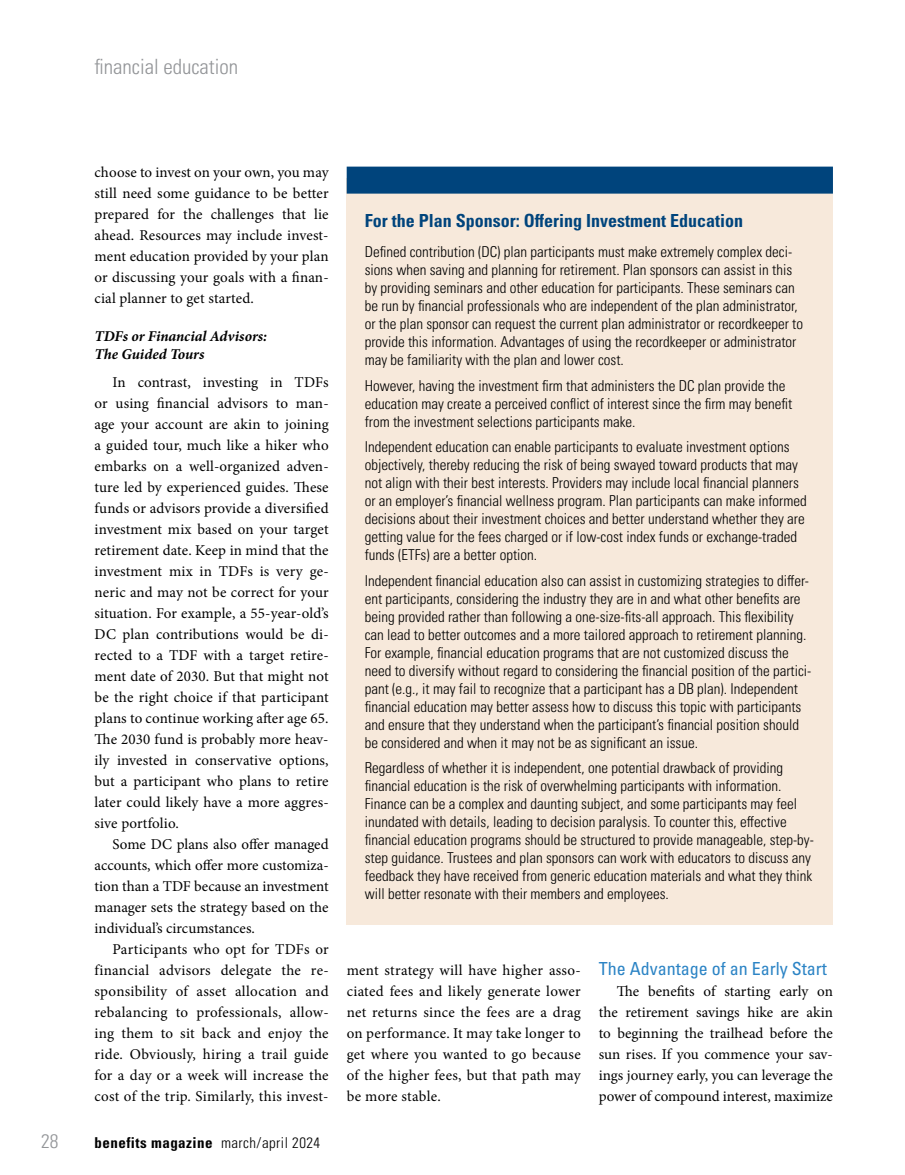
<style>
.page{position:relative;width:905px;height:1175px;background:#fff}
.page>*{position:absolute;margin:0;border:0;box-sizing:border-box;transform-origin:0 0}
.t1{font:300 condensed 21px "Univers LT Pro";color:#939598}
.t2{font:300 condensed 19.5px "Univers LT Pro";color:#939598}
.t3{font:700 condensed 18px "Univers LT Pro";color:#00447c}
.t4{font:condensed 18px "Univers LT Pro";color:#2c84c5}
.t5{font:300 condensed 15px/18px "Univers LT Pro";color:#000}
.t6{font:15px/21px "Minion Pro";letter-spacing:.005em;color:#000;text-align:justify}
.t7{font:italic 700 15px/18px "Minion Pro";letter-spacing:-.005em;color:#000}
.t8{font:700 condensed 15px "Univers LT Pro";letter-spacing:.03em;color:#000}
.s1{font-weight:300}
</style>
<div class="page">
<div style="left:346px;top:179px;width:486px;height:745px;background:#f7e9db"></div>
<div style="left:346px;top:167px;width:486px;height:27px;background:#00447c"></div>
<h1 class="t1" style="left:94px;top:52px;width:145px">financial education</h1>
<p class="t6" style="left:94px;top:162px;width:236px">choose to invest on your own, you may still need some guidance to be better prepared for the challenges that lie ahead. Resources may include invest&shy;ment education provided by your plan or discussing your goals with a finan&shy;cial planner to get started.</p>
<p class="t7" style="left:94px;top:326px;width:174px">TDFs or Financial Advisors:<br>The Guided Tours</p>
<p class="t6" style="left:94px;top:372px;width:236px;text-indent:18px">In contrast, investing in TDFs or using financial advisors to man&shy;age your account are akin to joining a guided tour, much like a hiker who embarks on a well-organized adven&shy;ture led by experienced guides. These funds or advisors provide a diversified investment mix based on your target retirement date. Keep in mind that the investment mix in TDFs is very ge&shy;neric and may not be correct for your situation. For example, a 55-year-old’s DC plan contributions would be di&shy;rected to a TDF with a target retire&shy;ment date of 2030. But that might not be the right choice if that participant plans to continue working after age 65.<br>The 2030 fund is probably more heav&shy;ily invested in conservative options, but a participant who plans to retire later could likely have a more aggres&shy;sive portfolio.</p>
<p class="t6" style="left:94px;top:834px;width:236px;text-indent:18px">Some DC plans also offer managed accounts, which offer more customiza&shy;tion than a TDF because an investment manager sets the strategy based on the individual’s circumstances.</p>
<p class="t6" style="left:94px;top:939px;width:236px;text-indent:18px">Participants who opt for TDFs or financial advisors delegate the re&shy;sponsibility of asset allocation and rebalancing to professionals, allow&shy;ing them to sit back and enjoy the ride. Obviously, hiring a trail guide for a day or a week will increase the cost of the trip. Similarly, this invest-</p>
<h2 class="t2" style="left:41px;top:1128px;width:19px">28</h2>
<p class="t8" style="left:94px;top:1133px;width:227px">benefits magazine <span class="s1">march/april 2024</span></p>
<p class="t3" style="left:364px;top:209px;width:380px">For the Plan Sponsor: Offering Investment Education</p>
<p class="t5" style="left:364px;top:242px;width:440px">Defined contribution (DC) plan participants must make extremely complex deci&shy;sions when saving and planning for retirement. Plan sponsors can assist in this by providing seminars and other education for participants. These seminars can be run by financial professionals who are independent of the plan administrator, or the plan sponsor can request the current plan administrator or recordkeeper to provide this information. Advantages of using the recordkeeper or administrator may be familiarity with the plan and lower cost.</p>
<p class="t5" style="left:364px;top:375px;width:429px">However, having the investment firm that administers the DC plan provide the education may create a perceived conflict of interest since the firm may benefit from the investment selections participants make.</p>
<p class="t5" style="left:364px;top:437px;width:443px">Independent education can enable participants to evaluate investment options objectively, thereby reducing the risk of being swayed toward products that may not align with their best interests. Providers may include local financial planners or an employer’s financial wellness program. Plan participants can make informed decisions about their investment choices and better understand whether they are getting value for the fees charged or if low-cost index funds or exchange-traded funds (ETFs) are a better option.</p>
<p class="t5" style="left:364px;top:570px;width:448px">Independent financial education also can assist in customizing strategies to differ&shy;ent participants, considering the industry they are in and what other benefits are being provided rather than following a one-size-fits-all approach. This flexibility can lead to better outcomes and a more tailored approach to retirement planning.<br>For example, financial education programs that are not customized discuss the need to diversify without regard to considering the financial position of the partici&shy;pant (e.g., it may fail to recognize that a participant has a DB plan). Independent financial education may better assess how to discuss this topic with participants and ensure that they understand when the participant’s financial position should be considered and when it may not be as significant an issue.</p>
<p class="t5" style="left:364px;top:758px;width:450px">Regardless of whether it is independent, one potential drawback of providing financial education is the risk of overwhelming participants with information.<br>Finance can be a complex and daunting subject, and some participants may feel inundated with details, leading to decision paralysis. To counter this, effective financial education programs should be structured to provide manageable, step-by&shy;step guidance. Trustees and plan sponsors can work with educators to discuss any feedback they have received from generic education materials and what they think will better resonate with their members and employees.</p>
<p class="t6" style="left:346px;top:960px;width:236px">ment strategy will have higher asso&shy;ciated fees and likely generate lower net returns since the fees are a drag on performance. It may take longer to get where you wanted to go because of the higher fees, but that path may be more stable.</p>
<p class="t4" style="left:598px;top:957px;width:229px">The Advantage of an Early Start</p>
<p class="t6" style="left:598px;top:981px;width:236px;text-indent:18px">The benefits of starting early on the retirement savings hike are akin to beginning the trailhead before the sun rises. If you commence your sav&shy;ings journey early, you can leverage the power of compound interest, maximize</p>
</div>
